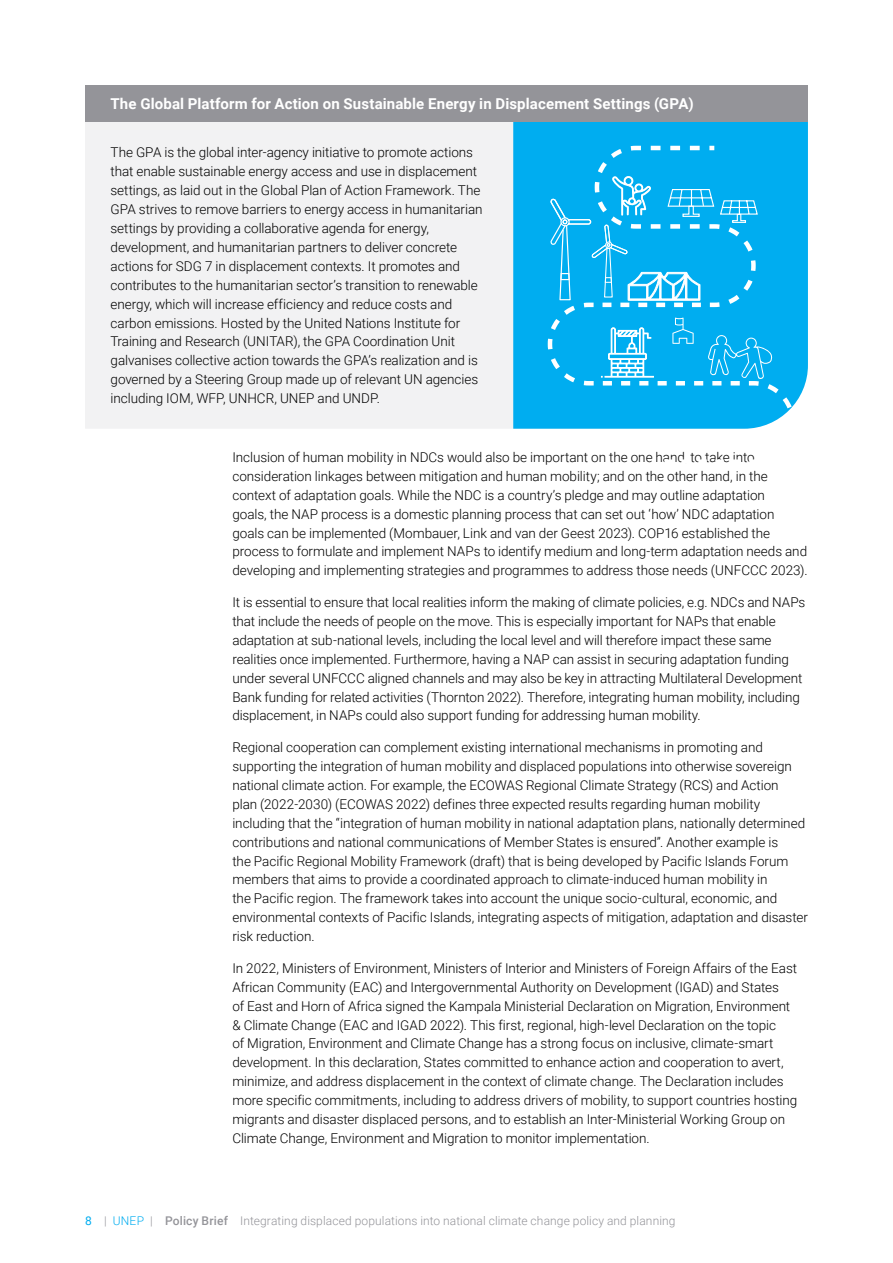
<style>
.page{position:relative;width:893px;height:1263px;background:#fff}
.page>*{position:absolute;margin:0;border:0;box-sizing:border-box;transform-origin:0 0}
.t1{font:700 15px "Roboto";letter-spacing:.01em;color:#fff}
.t2{font:300 13.5px/18.9px "Roboto";letter-spacing:-.005em;color:#000}
.t3{font:300 12px "Roboto";letter-spacing:.01em;color:#949499}
.s1{font-weight:400;color:#00adf0}
.s2{color:#00adf0}
.s3{font-weight:500}
</style>
<div class="page">
<div style="left:85px;top:122px;width:428px;height:306px;background:#f2f2f3"></div>
<div style="left:513px;top:122px;width:295px;height:307px;background:#00adf0"></div>
<div style="left:85px;top:85px;width:723px;height:37px;background:#949499"></div>
<svg style="left:545px;top:143px;width:252px;height:286px;background:#17b4f1"></svg>
<svg style="left:546px;top:144px;width:249px;height:269px;background:#16b4f1"></svg>
<p class="t1" style="left:111px;top:93px;width:585px">The Global Platform for Action on Sustainable Energy in Displacement Settings (GPA)</p>
<p class="t2" style="left:111px;top:143px;width:373px">The GPA is the global inter‑agency initiative to promote actions that enable sustainable energy access and use in displacement settings, as laid out in the Global Plan of Action Framework. The GPA strives to remove barriers to energy access in humanitarian settings by providing a collaborative agenda for energy, development, and humanitarian partners to deliver concrete actions for SDG 7 in displacement contexts. It promotes and contributes to the humanitarian sector’s transition to renewable energy, which will increase efficiency and reduce costs and carbon emissions. Hosted by the United Nations Institute for Training and Research (UNITAR), the GPA Coordination Unit galvanises collective action towards the GPA’s realization and is governed by a Steering Group made up of relevant UN agencies including IOM, WFP, UNHCR, UNEP and UNDP.</p>
<p class="t2" style="left:232px;top:447px;width:577px">Inclusion of human mobility in NDCs would also be important on the one hand, to take into consideration linkages between mitigation and human mobility; and on the other hand, in the context of adaptation goals. While the NDC is a country’s pledge and may outline adaptation<br>goals, the NAP process is a domestic planning process that can set out ‘how’ NDC adaptation goals can be implemented (Mombauer, Link and van der Geest 2023). COP16 established the process to formulate and implement NAPs to identify medium and long‑term adaptation needs and developing and implementing strategies and programmes to address those needs (UNFCCC 2023).</p>
<p class="t2" style="left:232px;top:592px;width:574px">It is essential to ensure that local realities inform the making of climate policies, e.g. NDCs and NAPs that include the needs of people on the move. This is especially important for NAPs that enable adaptation at sub‑national levels, including the local level and will therefore impact these same realities once implemented. Furthermore, having a NAP can assist in securing adaptation funding under several UNFCCC aligned channels and may also be key in attracting Multilateral Development Bank funding for related activities (Thornton 2022). Therefore, integrating human mobility, including displacement, in NAPs could also support funding for addressing human mobility.</p>
<p class="t2" style="left:232px;top:737px;width:577px">Regional cooperation can complement existing international mechanisms in promoting and supporting the integration of human mobility and displaced populations into otherwise sovereign national climate action. For example, the ECOWAS Regional Climate Strategy (RCS) and Action<br>plan (2022‑2030) (ECOWAS 2022) defines three expected results regarding human mobility including that the “integration of human mobility in national adaptation plans, nationally determined contributions and national communications of Member States is ensured”. Another example is<br>the Pacific Regional Mobility Framework (draft) that is being developed by Pacific Islands Forum members that aims to provide a coordinated approach to climate‑induced human mobility in<br>the Pacific region. The framework takes into account the unique socio‑cultural, economic, and environmental contexts of Pacific Islands, integrating aspects of mitigation, adaptation and disaster risk reduction.</p>
<p class="t2" style="left:232px;top:958px;width:566px">In 2022, Ministers of Environment, Ministers of Interior and Ministers of Foreign Affairs of the East African Community (EAC) and Intergovernmental Authority on Development (IGAD) and States<br>of East and Horn of Africa signed the Kampala Ministerial Declaration on Migration, Environment &amp; Climate Change (EAC and IGAD 2022). This first, regional, high‑level Declaration on the topic<br>of Migration, Environment and Climate Change has a strong focus on inclusive, climate‑smart development. In this declaration, States committed to enhance action and cooperation to avert, minimize, and address displacement in the context of climate change. The Declaration includes more specific commitments, including to address drivers of mobility, to support countries hosting migrants and disaster displaced persons, and to establish an Inter‑Ministerial Working Group on Climate Change, Environment and Migration to monitor implementation.</p>
<p class="t3" style="left:85px;top:1213px;width:592px"><span class="s1">8</span> | <span class="s2">UNEP</span> | <span class="s3">Policy Brief</span> Integrating displaced populations into national climate change policy and planning</p>
</div>
